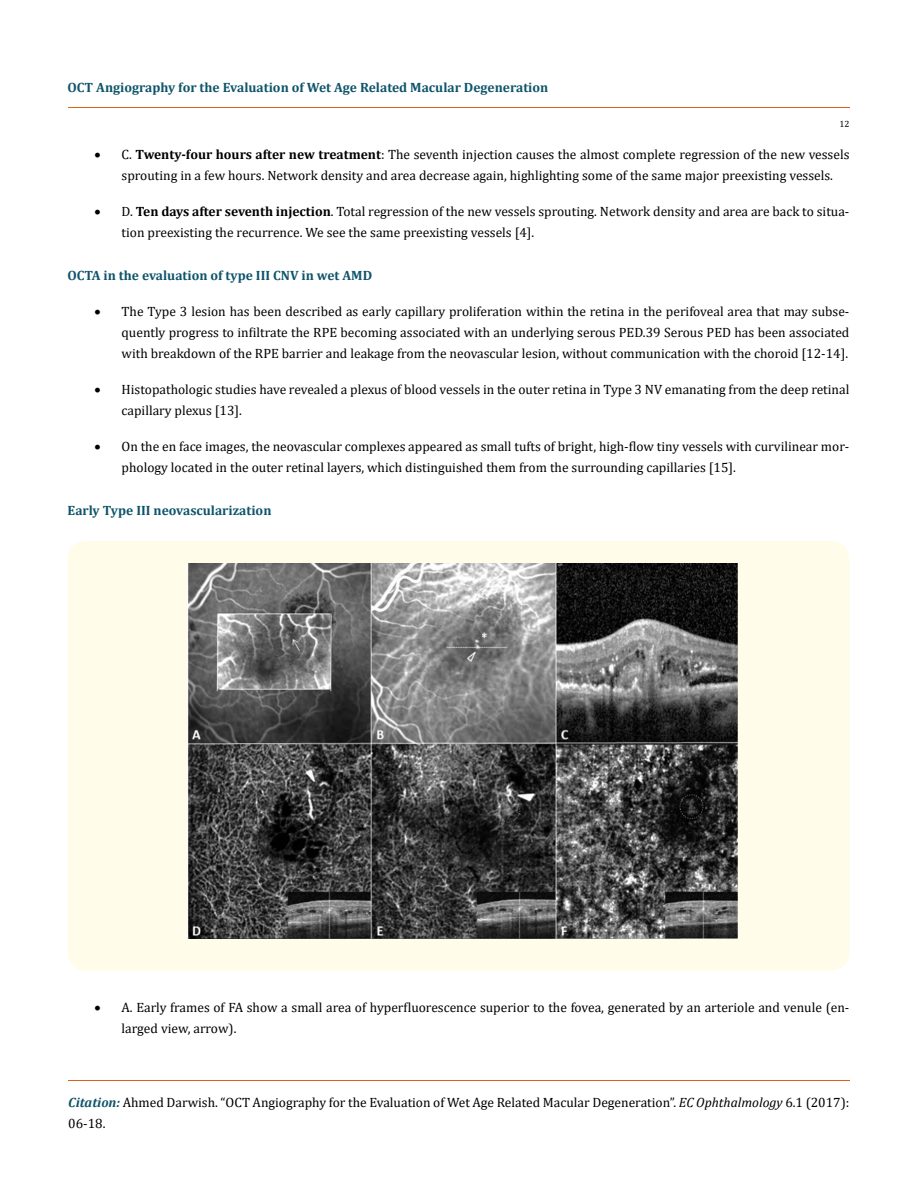
<style>
.page{position:relative;width:917px;height:1190px;background:#fff}
.page>*{position:absolute;margin:0;border:0;box-sizing:border-box;transform-origin:0 0}
.t1{font:13.5px/21px "Cambria";color:#000}
.t2{font:700 13.5px "Cambria";color:#0e546a}
.t3{font:9px "Cambria";color:#000}
.s1{font-weight:700}
.s2{font-weight:700;font-style:italic;color:#0e546a}
.s3{font-style:italic}
</style>
<div class="page">
<hr style="left:68px;top:108px;width:781px;height:1px;background:#e05d1a">
<hr style="left:68px;top:1080px;width:781px;height:1px;background:#e05d1a">
<div style="left:68px;top:541px;width:781px;height:429px;background:#fffde9;border-radius:18px"></div>
<img style="left:188px;top:563px;width:549px;height:375px">
<p class="t2" style="left:68px;top:77px;width:482px">OCT Angiography for the Evaluation of Wet Age Related Macular Degeneration</p>
<p class="t3" style="left:839px;top:119px;width:11px">12</p>
<p class="t1" style="left:122px;top:144px;width:729px;text-indent:-27px">• C. <span class="s1">Twenty-four hours after new treatment</span>: The seventh injection causes the almost complete regression of the new vessels sprouting in a few hours. Network density and area decrease again, highlighting some of the same major preexisting vessels.</p>
<p class="t1" style="left:122px;top:201px;width:729px;text-indent:-27px">• D. <span class="s1">Ten days after seventh injection</span>. Total regression of the new vessels sprouting. Network density and area are back to situa&shy;tion preexisting the recurrence. We see the same preexisting vessels [4].</p>
<p class="t2" style="left:68px;top:265px;width:306px">OCTA in the evaluation of type III CNV in wet AMD</p>
<p class="t1" style="left:122px;top:301px;width:729px;text-align:justify;text-indent:-27px">• The Type 3 lesion has been described as early capillary proliferation within the retina in the perifoveal area that may subse&shy;quently progress to infiltrate the RPE becoming associated with an underlying serous PED.39 Serous PED has been associated with breakdown of the RPE barrier and leakage from the neovascular lesion, without communication with the choroid [12-14].</p>
<p class="t1" style="left:122px;top:379px;width:729px;text-indent:-27px">• Histopathologic studies have revealed a plexus of blood vessels in the outer retina in Type 3 NV emanating from the deep retinal capillary plexus [13].</p>
<p class="t1" style="left:122px;top:436px;width:729px;text-indent:-27px">• On the en face images, the neovascular complexes appeared as small tufts of bright, high-flow tiny vessels with curvilinear mor&shy;phology located in the outer retinal layers, which distinguished them from the surrounding capillaries [15].</p>
<p class="t2" style="left:68px;top:501px;width:205px">Early Type III neovascularization</p>
<p class="t1" style="left:122px;top:996px;width:729px;text-indent:-27px">• A. Early frames of FA show a small area of hyperfluorescence superior to the fovea, generated by an arteriole and venule (en&shy;larged view, arrow).</p>
<p class="t1" style="left:68px;top:1092px;width:782px"><span class="s2">Citation:</span> Ahmed Darwish. “OCT Angiography for the Evaluation of Wet Age Related Macular Degeneration”. <span class="s3">EC Ophthalmology</span> 6.1 (2017):<br>06-18.</p>
</div>
